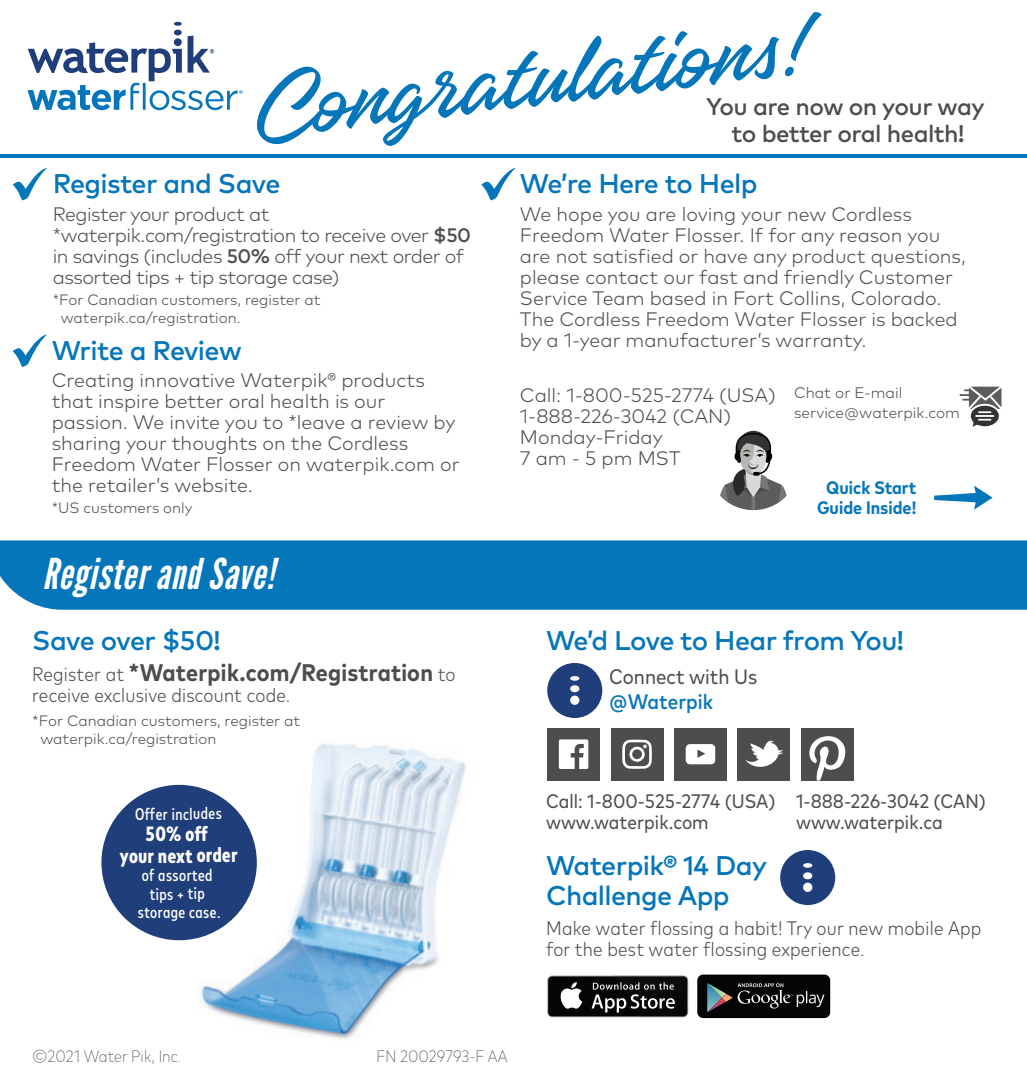
<style>
.page{position:relative;width:1027px;height:1081px;background:#fff}
.page>*{position:absolute;margin:0;border:0;box-sizing:border-box;transform-origin:0 0}
.t1{font:90px "Hangbird";color:#0676bb}
.t2{font:italic 42.3px "League Gothic";letter-spacing:.02em;color:#fff}
.t3{font:500 27px/30px "Mark Pro";letter-spacing:-.025em;color:#0676bb}
.t4{font:700 condensed 24px "Mark Pro";letter-spacing:.01em;color:#4d4d4f}
.t5{font:500 24px "Mark Pro";letter-spacing:-.025em;color:#4d4d4f}
.t6{font:condensed 21px "Mark Pro";color:#4d4d4f}
.t7{font:500 condensed 21px "Mark Pro";color:#0676bb}
.t8{font:800 condensed 20.7px/21.3px "Mark Pro";letter-spacing:.015em;color:#fff;text-align:center}
.t9{font:300 19.5px/21px "Mark Pro";color:#4d4d4f}
.t10{font:300 19.5px/21px "Mark Pro";letter-spacing:-.025em;color:#4d4d4f}
.t11{font:300 condensed 19.5px/21px "Mark Pro";letter-spacing:.01em;color:#4d4d4f}
.t12{font:condensed 19.5px/21px "Mark Pro";color:#4d4d4f}
.t13{font:700 condensed 18px/20.7px "Mark Pro";color:#0676bb;text-align:center}
.t14{font:500 condensed 16.8px/18.6px "Mark Pro";letter-spacing:.015em;color:#fff;text-align:center}
.t15{font:300 condensed 16.5px "Mark Pro";color:#4d4d4f}
.t16{font:300 15.3px "Mark Pro";color:#4d4d4f}
.t17{font:300 15px "Mark Pro";color:#4d4d4f}
.s1{font-weight:500}
.s2{font-weight:300;font-size:19.5px}
</style>
<div class="page">
<hr style="left:0;top:154px;width:1026px;height:3px;background:#0676bb">
<svg style="left:28px;top:22px;width:214px;height:88px"></svg>
<svg style="left:13px;top:168px;width:34px;height:32px"></svg>
<svg style="left:481px;top:168px;width:34px;height:32px"></svg>
<img style="left:188px;top:743px;width:278px;height:296px">
<div style="left:101px;top:784px;width:156px;height:156px;background:#1f3e7a;border-radius:50%"></div>
<svg style="left:736px;top:431px;width:34px;height:34px"></svg>
<svg style="left:720px;top:433px;width:67px;height:77px"></svg>
<svg style="left:934px;top:485px;width:58px;height:24px"></svg>
<svg style="left:959px;top:386px;width:42px;height:41px"></svg>
<div style="left:547px;top:663px;width:55px;height:55px;background:#1f3e7a;border-radius:50%"></div>
<div style="left:570px;top:695px;width:9px;height:10px;background:#fff;border-radius:50%"></div>
<div style="left:570px;top:685px;width:9px;height:7px;background:#fff;border-radius:50%"></div>
<svg style="left:570px;top:676px;width:9px;height:4px"></svg>
<div style="left:674px;top:727px;width:52px;height:53px;background:#4d4d4f"></div>
<svg style="left:685px;top:744px;width:30px;height:20px"></svg>
<div style="left:737px;top:727px;width:53px;height:53px;background:#4d4d4f"></div>
<div style="left:801px;top:727px;width:52px;height:53px;background:#4d4d4f"></div>
<div style="left:610px;top:727px;width:53px;height:53px;background:#4d4d4f"></div>
<svg style="left:622px;top:739px;width:29px;height:29px"></svg>
<div style="left:547px;top:727px;width:53px;height:53px;background:#4d4d4f"></div>
<svg style="left:559px;top:739px;width:29px;height:30px"></svg>
<svg style="left:745px;top:740px;width:38px;height:27px"></svg>
<svg style="left:809px;top:736px;width:36px;height:44px"></svg>
<div style="left:780px;top:850px;width:55px;height:55px;background:#1f3e7a;border-radius:50%"></div>
<div style="left:803px;top:882px;width:9px;height:9px;background:#fff;border-radius:50%"></div>
<div style="left:803px;top:872px;width:9px;height:7px;background:#fff;border-radius:50%"></div>
<svg style="left:803px;top:863px;width:9px;height:4px"></svg>
<div style="left:697px;top:974px;width:133px;height:44px;background:#040504;border-radius:6px"></div>
<svg style="left:707px;top:983px;width:117px;height:29px"></svg>
<svg style="left:547px;top:975px;width:141px;height:42px"></svg>
<div style="left:548px;top:976px;width:139px;height:40px;background:#040504;border-radius:4px"></div>
<svg style="left:560px;top:982px;width:22px;height:26px"></svg>
<svg style="left:591px;top:975px;width:97px;height:42px"></svg>
<svg style="left:13px;top:334px;width:34px;height:33px"></svg>
<div style="left:0;top:540px;width:1026px;height:69px;background:#0676bb"></div>
<h1 class="t1" style="left:239px;top:39px;width:557px;rotate:-7deg">Congratulations!</h1>
<p class="t5" style="left:706px;top:88px;width:280px">You are now on your way</p>
<p class="t5" style="left:731px;top:115px;width:234px">to better oral health!</p>
<p class="t3" style="left:53px;top:167px;width:229px">Register and Save</p>
<p class="t10" style="left:53px;top:202px;width:420px">Register your product at *waterpik.com/registration to receive over <span class="s1">$50 </span>in savings (includes <span class="s1">50%</span> off your next order of assorted tips + tip storage case)</p>
<p class="t17" style="left:53px;top:288px;width:269px">*For Canadian customers, register at</p>
<p class="t17" style="left:61px;top:306px;width:181px">waterpik.ca/registration.</p>
<p class="t3" style="left:52px;top:333px;width:191px">Write a Review</p>
<p class="t9" style="left:52px;top:368px;width:409px">Creating innovative Waterpik® products that inspire better oral health is our passion. We invite you to *leave a review by sharing your thoughts on the Cordless Freedom Water Flosser on waterpik.com or the retailer’s website.</p>
<p class="t17" style="left:52px;top:496px;width:142px">*US customers only</p>
<p class="t2" style="left:42px;top:548px;width:233px">Register and Save!</p>
<p class="t3" style="left:32px;top:623px;width:190px">Save over $50!</p>
<p class="t4" style="left:32px;top:654px;width:425px"><span class="s2">Register at</span> *Waterpik.com/Registration <span class="s2">to</span></p>
<p class="t11" style="left:32px;top:683px;width:260px">receive exclusive discount code.</p>
<p class="t17" style="left:32px;top:709px;width:269px">*For Canadian customers, register at</p>
<p class="t17" style="left:40px;top:727px;width:178px">waterpik.ca/registration</p>
<p class="t14" style="left:135px;top:803px;width:88px">O˜er includes</p>
<p class="t8" style="left:120px;top:821px;width:119px">50% o˜<br>your next order</p>
<p class="t14" style="left:138px;top:864px;width:84px">of assorted tips + tip storage case.</p>
<p class="t3" style="left:520px;top:167px;width:239px">We’re Here to Help</p>
<p class="t9" style="left:520px;top:202px;width:447px">We hope you are loving your new Cordless Freedom Water Flosser. If for any reason you are not satis˜ied or have any product questions, please contact our fast and friendly Customer Service Team based in Fort Collins, Colorado.<br>The Cordless Freedom Water Flosser is backed by a 1-year manufacturer’s warranty.</p>
<p class="t9" style="left:520px;top:382px;width:384px">Call: 1-800-525-2774 (USA) <sup>Chat</sup> <sup>or</sup> <sup>E-mail<br></sup>1-888-226-3042 (CAN)</p>
<p class="t16" style="left:794px;top:401px;width:167px">service@waterpik.com</p>
<p class="t9" style="left:520px;top:424px;width:162px">Monday-Friday<br>7 am - 5 pm MST</p>
<p class="t13" style="left:817px;top:475px;width:101px">Quick Start<br>Guide Inside!</p>
<p class="t3" style="left:546px;top:623px;width:359px">We’d Love to Hear from You!</p>
<p class="t6" style="left:609px;top:661px;width:150px">Connect with Us</p>
<p class="t7" style="left:609px;top:685px;width:106px">@Waterpik</p>
<p class="t12" style="left:546px;top:789px;width:441px">Call: 1-800-525-2774 (USA) 1-888-226-3042 (CAN) www.waterpik.com</p>
<p class="t12" style="left:796px;top:810px;width:148px">www.waterpik.ca</p>
<p class="t3" style="left:546px;top:848px;width:222px">Waterpik® 14 Day<br>Challenge App</p>
<p class="t11" style="left:546px;top:916px;width:437px">Make water ˜ossing a habit! Try our new mobile App for the best water ˜ossing experience.</p>
<p class="t15" style="left:32px;top:1044px;width:151px">©2021 Water Pik, Inc.</p>
<p class="t15" style="left:376px;top:1044px;width:133px">FN 20029793-F AA</p>
</div>
